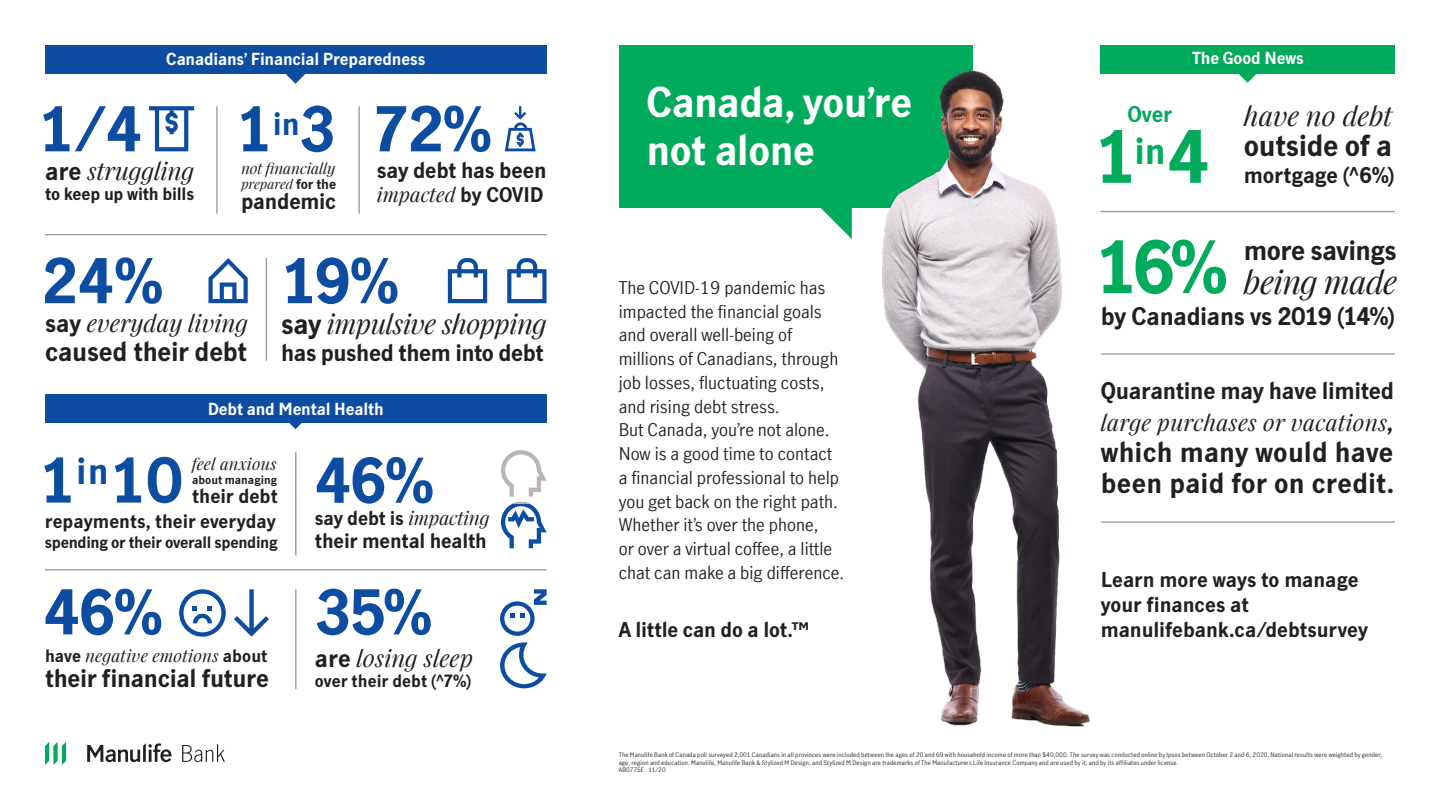
<style>
.page{position:relative;width:1440px;height:810px;background:#fff}
.page>*{position:absolute;margin:0;border:0;box-sizing:border-box;transform-origin:0 0}
.t1{font:700 71.25px "Manulife JH Sans Test 4 2";color:#00ab5b}
.t2{font:700 60.88px "Manulife JH Sans Test 4 2";letter-spacing:-.01em;color:#0d4da1}
.t3{font:700 40.25px/48.2px "Manulife JH Sans Test 4 2";letter-spacing:-.015em;color:#fff}
.t4{font:700 35.25px "Manulife JH Sans Test 4 2";color:#00ab5b}
.t5{font:italic 32.12px "Manulife JH Serif Test 4 1";letter-spacing:-.01em;color:#231f20}
.t6{font:700 30.25px "Manulife JH Sans Test 4 2";color:#0d4da1}
.t7{font:700 28.38px "Manulife JH Sans Test 4 2";letter-spacing:-.015em;color:#231f20}
.t8{font:italic 27px "Manulife JH Serif Test 4 1";letter-spacing:-.01em;color:#231f20}
.t9{font:italic 26.88px "Manulife JH Serif Test 4 1";letter-spacing:.01em;color:#231f20}
.t10{font:700 26.62px/31.4px "Manulife JH Sans Test 4 2";letter-spacing:.005em;color:#231f20}
.t11{font:700 26.12px "Manulife JH Sans Test 4 2";letter-spacing:-.02em;color:#231f20}
.t12{font:700 25.5px "Manulife JH Sans Test 4 2";letter-spacing:-.01em;color:#231f20}
.t13{font:italic 24px "Manulife JH Serif Test 4 1";letter-spacing:.005em;color:#231f20}
.t14{font:700 23.75px "Manulife JH Sans Test 4 2";letter-spacing:-.015em;color:#231f20}
.t15{font:italic 23.62px "Manulife JH Serif Test 4 1";letter-spacing:.015em;color:#231f20}
.t16{font:italic 23.38px "Manulife JH Serif Test 4 1";letter-spacing:.01em;color:#231f20}
.t17{font:700 22.5px/31.4px "Manulife JH Sans Test 4 2";letter-spacing:-.02em;color:#231f20}
.t18{font:700 22.25px "Manulife JH Sans Test 4 2";letter-spacing:-.02em;color:#231f20}
.t19{font:700 21.25px "Manulife JH Sans Test 4 2";letter-spacing:-.01em;color:#231f20}
.t20{font:700 21.25px "Manulife JH Sans Test 4 2";color:#00ab5b}
.t21{font:700 21px "Manulife JH Sans Test 4 2";letter-spacing:-.01em;color:#231f20}
.t22{font:700 20px/25px "Manulife JH Sans Test 4 2";color:#231f20}
.t23{font:italic 19.75px "Manulife JH Serif Test 4 1";letter-spacing:.01em;color:#231f20}
.t24{font:700 19.62px "Manulife JH Sans Test 4 2";letter-spacing:-.01em;color:#231f20}
.t25{font:700 18.75px "Manulife JH Sans Test 4 2";color:#231f20}
.t26{font:700 18.62px "Manulife JH Sans Test 4 2";letter-spacing:-.01em;color:#231f20}
.t27{font:700 18.25px "Manulife JH Sans Test 4 2";color:#231f20}
.t28{font:17.5px/23.8px "Manulife JH Sans Test 4 2";color:#231f20}
.t29{font:italic 16.62px "Manulife JH Serif Test 4 1";letter-spacing:.025em;color:#231f20}
.t30{font:700 16.62px "Manulife JH Sans Test 4 2";letter-spacing:-.01em;color:#231f20}
.t31{font:700 16.5px "Manulife JH Sans Test 4 2";color:#231f20}
.t32{font:700 16.25px "Manulife JH Sans Test 4 2";letter-spacing:-.01em;color:#fff}
.t33{font:italic 16.25px "Manulife JH Serif Test 4 1";letter-spacing:.02em;color:#231f20}
.t34{font:700 15.38px "Manulife JH Sans Test 4 2";letter-spacing:-.02em;color:#231f20}
.t35{font:italic 15px "Manulife JH Serif Test 4 1";letter-spacing:.005em;color:#231f20}
.t36{font:italic 13.25px "Manulife JH Serif Test 4 1";letter-spacing:.01em;color:#231f20}
.t37{font:700 11.25px "Manulife JH Sans Test 4 2";color:#231f20}
.t38{font:6.25px/7.5px "Manulife JH Sans Test 4 2";letter-spacing:.02em;color:#231f20}
.t39{font:6.25px "Manulife JH Sans Test 4 2";color:#231f20}
.s1{font-size:60.88px}
.s2{font-family:"Manulife JH Sans Test 4 2";font-weight:700;font-style:normal}
.s3{font-family:"Manulife JH Serif Test 4 1";font-weight:400;font-style:italic}
.s4{font-size:71.25px}
</style>
<div class="page">
<svg style="left:45px;top:742px;width:21px;height:23px"></svg>
<svg style="left:87px;top:743px;width:85px;height:19px"></svg>
<svg style="left:182px;top:744px;width:43px;height:18px"></svg>
<div style="left:1101px;top:45px;width:294px;height:28px;background:#00ab5b"></div>
<svg style="left:1238px;top:73px;width:20px;height:10px"></svg>
<hr style="left:1101px;top:211px;width:294px;height:1px;background:#999190">
<hr style="left:1101px;top:353px;width:294px;height:2px;background:#999190">
<hr style="left:1101px;top:521px;width:294px;height:2px;background:#999190">
<div style="left:619px;top:45px;width:354px;height:163px;background:#00ab5b"></div>
<svg style="left:820px;top:208px;width:32px;height:31px"></svg>
<img style="left:882px;top:54px;width:228px;height:673px">
<div style="left:45px;top:45px;width:502px;height:28px;background:#0d4da1"></div>
<svg style="left:285px;top:73px;width:22px;height:11px"></svg>
<svg style="left:149px;top:106px;width:45px;height:45px"></svg>
<hr style="left:216px;top:106px;width:2px;height:108px;background:#999190">
<hr style="left:359px;top:106px;width:1px;height:108px;background:#999190">
<hr style="left:45px;top:234px;width:502px;height:1px;background:#999190">
<svg style="left:505px;top:106px;width:31px;height:45px"></svg>
<hr style="left:266px;top:258px;width:1px;height:103px;background:#999190">
<hr style="left:45px;top:569px;width:502px;height:1px;background:#999190">
<hr style="left:295px;top:452px;width:1px;height:103px;background:#999190">
<hr style="left:295px;top:589px;width:1px;height:100px;background:#999190">
<svg style="left:179px;top:589px;width:47px;height:48px"></svg>
<div style="left:45px;top:394px;width:502px;height:29px;background:#0d4da1"></div>
<svg style="left:289px;top:423px;width:13px;height:6px"></svg>
<svg style="left:234px;top:589px;width:35px;height:48px"></svg>
<svg style="left:501px;top:450px;width:46px;height:98px"></svg>
<svg style="left:208px;top:258px;width:40px;height:45px"></svg>
<svg style="left:448px;top:258px;width:39px;height:45px"></svg>
<svg style="left:507px;top:258px;width:40px;height:45px"></svg>
<svg style="left:500px;top:642px;width:47px;height:46px"></svg>
<svg style="left:500px;top:589px;width:47px;height:47px"></svg>
<p class="t32" style="left:166px;top:48px;width:261px">Canadians’ Financial Preparedness</p>
<p class="t6" style="left:273px;top:103px;width:64px">in<span class="s1">3</span></p>
<p class="t2" style="left:373px;top:87px;width:121px">72%</p>
<p class="t36" style="left:241px;top:175px;width:97px">prepared <span class="s2">for the</span></p>
<p class="t21" style="left:241px;top:187px;width:97px">pandemic</p>
<p class="t2" style="left:39px;top:87px;width:105px">1/4</p>
<p class="t2" style="left:237px;top:87px;width:38px">1</p>
<p class="t35" style="left:241px;top:157px;width:96px">not financially</p>
<p class="t13" style="left:45px;top:154px;width:150px"><span class="s2">are</span> struggling</p>
<p class="t30" style="left:45px;top:183px;width:151px">to keep up with bills</p>
<p class="t21" style="left:377px;top:156px;width:171px">say debt has been</p>
<p class="t23" style="left:377px;top:180px;width:168px">impacted <span class="s2">by COVID</span></p>
<p class="t2" style="left:42px;top:239px;width:123px">24%</p>
<p class="t2" style="left:281px;top:239px;width:119px">19%</p>
<p class="t15" style="left:45px;top:305px;width:204px"><span class="s2">say</span> everyday living</p>
<p class="t12" style="left:45px;top:334px;width:204px">caused their debt</p>
<p class="t8" style="left:281px;top:304px;width:266px"><span class="s2">say</span> impulsive shopping</p>
<p class="t18" style="left:281px;top:337px;width:264px">has pushed them into debt</p>
<p class="t32" style="left:208px;top:397px;width:177px">Debt and Mental Health</p>
<p class="t2" style="left:40px;top:438px;width:144px">1<sup>in</sup>10</p>
<p class="t33" style="left:192px;top:452px;width:86px">feel anxious</p>
<p class="t37" style="left:192px;top:472px;width:86px">about managing</p>
<p class="t25" style="left:192px;top:483px;width:87px">their debt</p>
<p class="t2" style="left:315px;top:439px;width:121px">46%</p>
<p class="t27" style="left:45px;top:509px;width:233px">repayments, their everyday</p>
<p class="t34" style="left:45px;top:532px;width:234px">spending or their overall spending</p>
<p class="t2" style="left:44px;top:570px;width:121px">46%</p>
<p class="t29" style="left:45px;top:644px;width:224px"><span class="s2">have</span> negative emotions <span class="s2">about</span></p>
<p class="t14" style="left:45px;top:662px;width:225px">their financial future</p>
<p class="t26" style="left:315px;top:505px;width:176px">say debt is <span class="s3">impacting</span></p>
<p class="t24" style="left:315px;top:528px;width:173px">their mental health</p>
<p class="t2" style="left:315px;top:570px;width:119px">35%</p>
<p class="t16" style="left:315px;top:641px;width:159px"><span class="s2">are</span> losing sleep</p>
<p class="t31" style="left:315px;top:670px;width:158px">over their debt (^7%)</p>
<p class="t3" style="left:647px;top:77px;width:267px">Canada, you’re not alone</p>
<p class="t28" style="left:619px;top:275px;width:227px">The COVID-19 pandemic has impacted the financial goals and overall well-being of millions of Canadians, through job losses, fluctuating costs, and rising debt stress.<br>But Canada, you’re not alone.<br>Now is a good time to contact a financial professional to help you get back on the right path.<br>Whether it’s over the phone,<br>or over a virtual coffee, a little chat can make a big difference.</p>
<p class="t32" style="left:1192px;top:47px;width:113px">The Good News</p>
<p class="t20" style="left:1127px;top:100px;width:46px">Over</p>
<p class="t1" style="left:1095px;top:108px;width:44px">1</p>
<p class="t4" style="left:1134px;top:127px;width:77px">in<span class="s4">4</span></p>
<p class="t9" style="left:1244px;top:96px;width:150px">have no debt</p>
<p class="t7" style="left:1244px;top:126px;width:150px">outside of a</p>
<p class="t19" style="left:1244px;top:160px;width:152px">mortgage (^6%)</p>
<p class="t1" style="left:1096px;top:218px;width:134px">16%</p>
<p class="t11" style="left:1244px;top:232px;width:154px">more savings</p>
<p class="t5" style="left:1244px;top:258px;width:154px">being made</p>
<p class="t14" style="left:1101px;top:300px;width:296px">by Canadians vs 2019 (14%)</p>
<p class="t17" style="left:1101px;top:374px;width:295px">Quarantine may have limited <span class="s3">large purchases or vacations</span>,</p>
<p class="t10" style="left:1101px;top:435px;width:295px">which many would have been paid for on credit.</p>
<p class="t22" style="left:1101px;top:566px;width:259px">Learn more ways to manage your finances at</p>
<p class="t22" style="left:619px;top:616px;width:193px">A little can do a lot.™</p>
<p class="t22" style="left:1101px;top:616px;width:269px">manulifebank.ca/debtsurvey</p>
<p class="t38" style="left:619px;top:751px;width:765px">The Manulife Bank of Canada poll surveyed 2,001 Canadians in all provinces were included between the ages of 20 and 69 with household income of more than $40,000. The survey was conducted online by Ipsos between October 2 and 6, 2020. National results were weighted by gender, age, region and education. Manulife, Manulife Bank &amp; Stylized M Design, and Stylized M Design are trademarks of The Manufacturers Life Insurance Company and are used by it, and by its affiliates under license.</p>
<p class="t39" style="left:619px;top:766px;width:49px">AB0775E 11/20</p>
</div>
